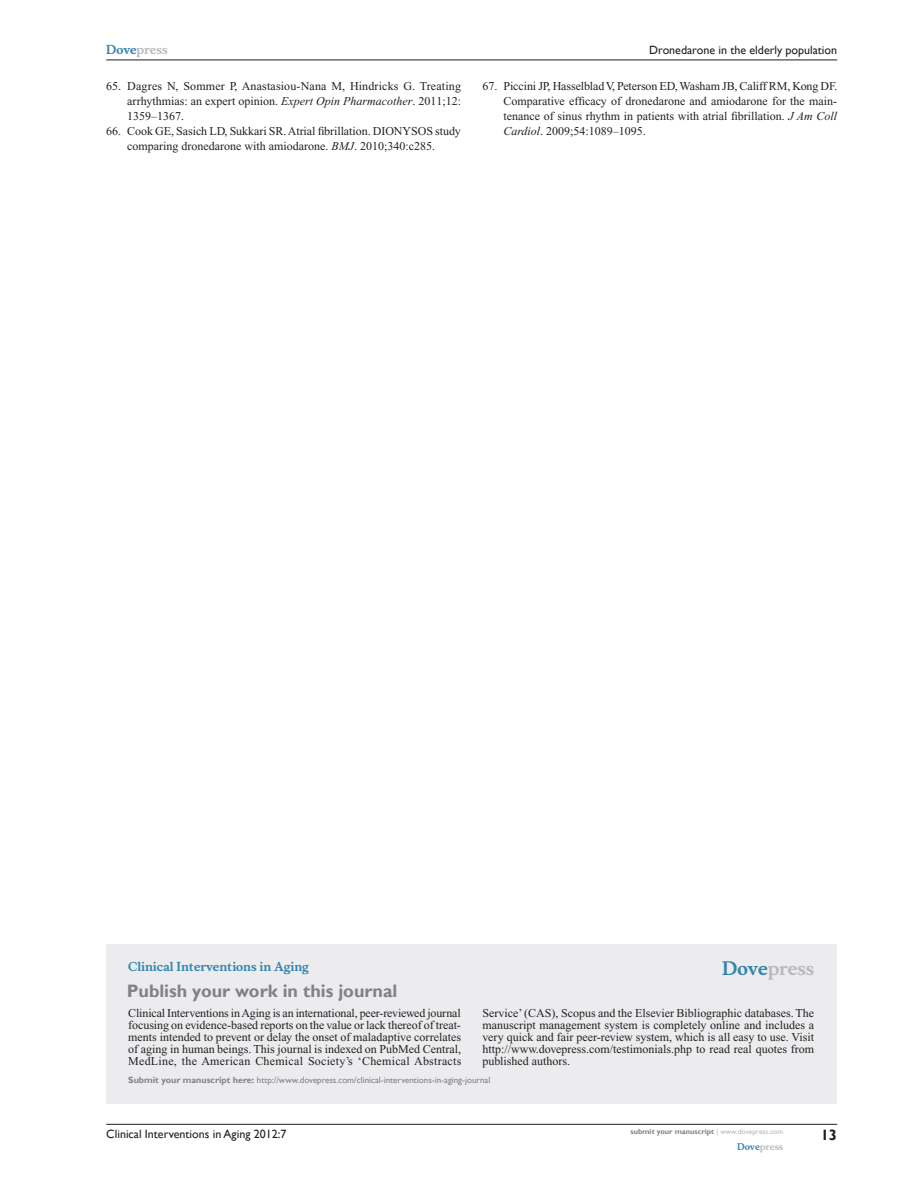
<style>
.page{position:relative;width:918px;height:1188px;background:#fff}
.page>*{position:absolute;margin:0;border:0;box-sizing:border-box;transform-origin:0 0}
.t1{font:700 18px "Gill Sans";color:#808285}
.t2{font:700 18px "Musee";color:#b8b9bc}
.t3{font:700 15px "Gill Sans";color:#231f20}
.t4{font:12px/12px "Times New Roman";color:#231f20;text-align:justify}
.t5{font:12px "Gill Sans";color:#231f20}
.t6{font:700 12px "Musee";color:#3485ae}
.t7{font:700 12px "Musee";color:#b8b9bc}
.t8{font:9px "Gill Sans";color:#808285}
.t9{font:700 9px "Musee";color:#b8b9bc}
.t10{font:700 7.5px "Gill Sans";color:#808285}
.s1{color:#3485ae}
.s2{font-style:italic}
.s3{font-weight:700}
.s4{font-weight:400;color:#b8b9bc}
</style>
<div class="page">
<div style="left:106px;top:944px;width:731px;height:159px;background:#ececee"></div>
<hr style="left:106px;top:1124px;width:731px;height:1px;background:#231f20">
<hr style="left:106px;top:60px;width:731px;height:1px;background:#231f20">
<p class="t7" style="left:106px;top:43px;width:63px"><span class="s1">Dove</span>press</p>
<p class="t4" style="left:127px;top:79px;width:335px;line-height:15px;text-indent:-21px">65. Dagres N, Sommer P, Anastasiou-Nana M, Hindricks G. Treating arrhythmias: an expert opinion. <span class="s2">Expert Opin Pharmacother</span>. 2011;12:<br>1359–1367.</p>
<p class="t4" style="left:106px;top:124px;width:356px;line-height:15px;text-align:center">66. Cook GE, Sasich LD, Sukkari SR. Atrial fibrillation. DIONYSOS study comparing dronedarone with amiodarone. <span class="s2">BMJ</span>. 2010;340:c285.</p>
<p class="t5" style="left:649px;top:43px;width:189px">Dronedarone in the elderly population</p>
<p class="t4" style="left:503px;top:79px;width:335px;line-height:15px;text-indent:-21px">67. Piccini JP, Hasselblad V, Peterson ED, Washam JB, Califf RM, Kong DF.<br>Comparative efficacy of dronedarone and amiodarone for the main&shy;tenance of sinus rhythm in patients with atrial fibrillation. <span class="s2">J Am Coll Cardiol</span>. 2009;54:1089–1095.</p>
<p class="t6" style="left:128px;top:959px;width:182px">Clinical Interventions in Aging</p>
<h1 class="t1" style="left:127px;top:980px;width:272px">Publish your work in this journal</h1>
<h1 class="t2" style="left:722px;top:958px;width:94px"><span class="s1">Dove</span>press</h1>
<p class="t4" style="left:128px;top:1007px;width:335px">Clinical Interventions in Aging is an international, peer-reviewed journal focusing on evidence-based reports on the value or lack thereof of treat&shy;ments intended to prevent or delay the onset of maladaptive correlates of aging in human beings. This journal is indexed on PubMed Central, MedLine, the American Chemical Society’s ‘Chemical Abstracts</p>
<p class="t4" style="left:482px;top:1007px;width:333px">Service’ (CAS), Scopus and the Elsevier Bibliographic databases. The manuscript management system is completely online and includes a very quick and fair peer-review system, which is all easy to use. Visit http://www.dovepress.com/testimonials.php to read real quotes from published authors.</p>
<p class="t8" style="left:128px;top:1075px;width:364px"><span class="s3">Submit your manuscript here:</span> http://www.dovepress.com/clinical-interventions-in-aging-journal</p>
<p class="t5" style="left:106px;top:1127px;width:182px">Clinical Interventions in Aging 2012:7</p>
<p class="t10" style="left:631px;top:1127px;width:154px">submit your manuscript <span class="s4">| www.dovepress.com</span></p>
<p class="t9" style="left:737px;top:1141px;width:48px"><span class="s1">Dove</span>press</p>
<p class="t3" style="left:821px;top:1126px;width:18px">13</p>
</div>
